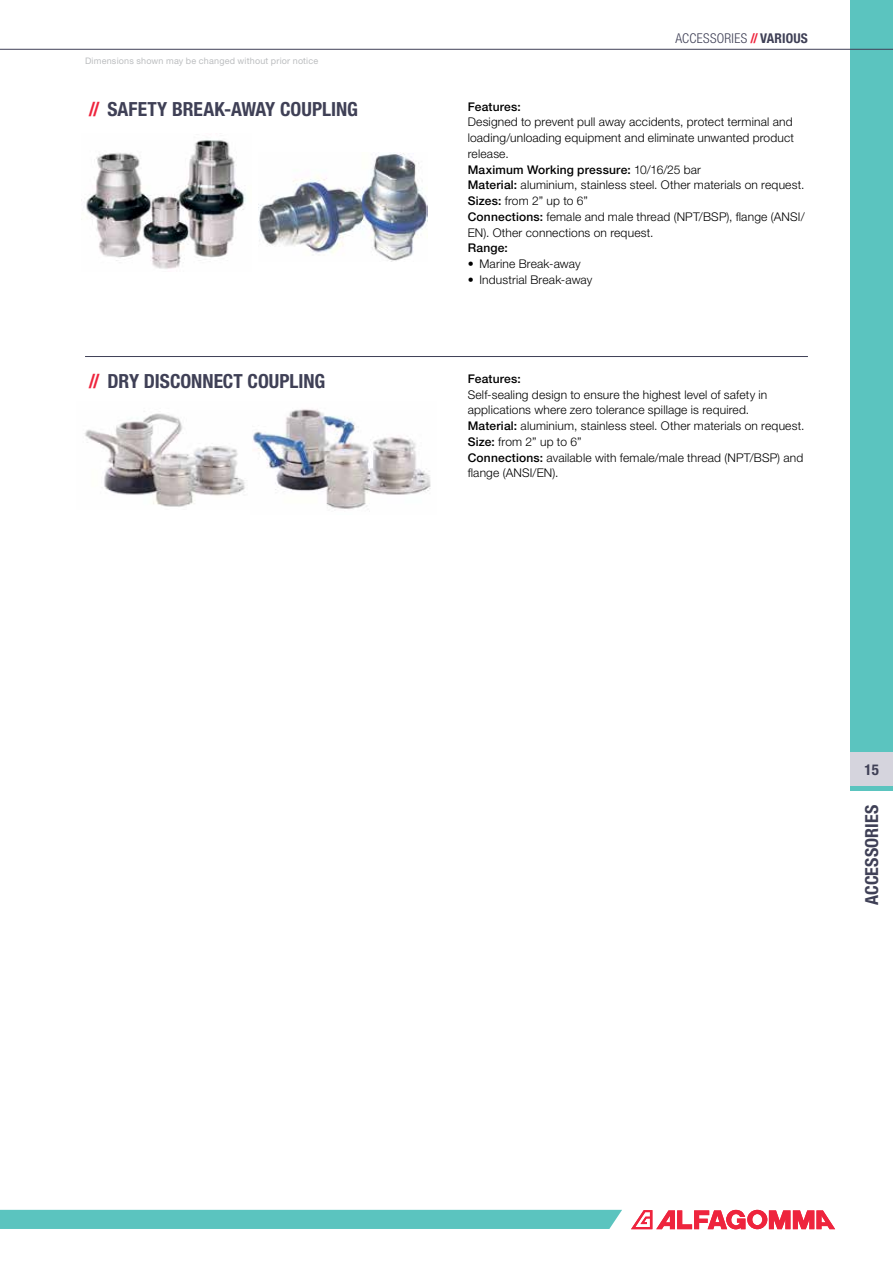
<style>
.page{position:relative;width:893px;height:1263px;background:#fff}
.page>*{position:absolute;margin:0;border:0;box-sizing:border-box;transform-origin:0 0}
.t1{font:700 condensed 19.5px "Helvetica Neue LT Std";color:#3f4056}
.t2{font:700 condensed 18px "Helvetica Neue LT Std";color:#3f4056}
.t3{font:700 condensed 15px "Helvetica Neue LT Std";color:#3f4056}
.t4{font:300 condensed 13.5px "Helvetica Neue LT Std";letter-spacing:.02em;color:#3f4056}
.t5{font:300 12px/15.8px "Helvetica Neue LT Std";letter-spacing:.015em;color:#000}
.t6{font:500 12px "Helvetica Neue LT Std";letter-spacing:.015em;color:#000}
.t7{font:9px "Helvetica Neue LT Std";letter-spacing:.02em;color:#bcbec0}
.s1{color:#ee243d}
.s2{font-weight:700;color:#ee243d}
.s3{font-weight:700}
.s4{font-weight:500}
</style>
<div class="page">
<div style="left:850px;top:0;width:43px;height:753px;background:#5bc4bf"></div>
<div style="left:850px;top:753px;width:43px;height:34px;background:#d5d4dd"></div>
<hr style="left:850px;top:787px;width:43px;height:4px;background:#5bc4bf">
<div style="left:0;top:1210px;width:622px;height:19px;background:#5bc4bf"></div>
<svg style="left:631px;top:1210px;width:204px;height:19px"></svg>
<hr style="left:0;top:49px;width:893px;height:1px;background:#3f4056">
<img style="left:253px;top:409px;width:178px;height:100px">
<img style="left:81px;top:140px;width:165px;height:129px">
<img style="left:259px;top:153px;width:169px;height:109px">
<hr style="left:85px;top:356px;width:723px;height:1px;background:#3f4056">
<img style="left:84px;top:411px;width:161px;height:96px">
<p class="t7" style="left:85px;top:55px;width:235px">Dimensions shown may be changed without prior notice</p>
<h1 class="t1" style="left:93px;top:97px;width:266px"><span class="s1">//</span> SAFETY BREAK-AWAY COUPLING</h1>
<h1 class="t1" style="left:93px;top:369px;width:234px"><span class="s1">//</span> DRY DISCONNECT COUPLING</h1>
<p class="t4" style="left:675px;top:30px;width:134px">ACCESSORIES <span class="s2">//</span> <span class="s3">VARIOUS</span></p>
<p class="t6" style="left:468px;top:99px;width:55px">Features:</p>
<p class="t5" style="left:468px;top:114px;width:338px">Designed to prevent pull away accidents, protect terminal and loading/unloading equipment and eliminate unwanted product release.<br><span class="s4">Maximum Working pressure:</span> 10/16/25 bar<br><span class="s4">Material:</span> aluminium, stainless steel. Other materials on request.<br><span class="s4">Sizes:</span> from 2” up to 6”<br><span class="s4">Connections:</span> female and male thread (NPT/BSP), flange (ANSI/ EN). Other connections on request.</p>
<p class="t6" style="left:468px;top:241px;width:42px">Range:</p>
<p class="t5" style="left:468px;top:256px;width:114px">• Marine Break-away</p>
<p class="t5" style="left:468px;top:271px;width:126px">• Industrial Break-away</p>
<p class="t6" style="left:468px;top:371px;width:55px">Features:</p>
<p class="t5" style="left:468px;top:386px;width:338px">Self-sealing design to ensure the highest level of safety in applications where zero tolerance spillage is required.<br><span class="s4">Material:</span> aluminium, stainless steel. Other materials on request.<br><span class="s4">Size:</span> from 2” up to 6”<br><span class="s4">Connections:</span> available with female/male thread (NPT/BSP) and flange (ANSI/EN).</p>
<p class="t3" style="left:864px;top:761px;width:16px">15</p>
<h2 class="t2" style="left:861px;top:905px;width:101px;rotate:-90deg">ACCESSORIES</h2>
</div>
